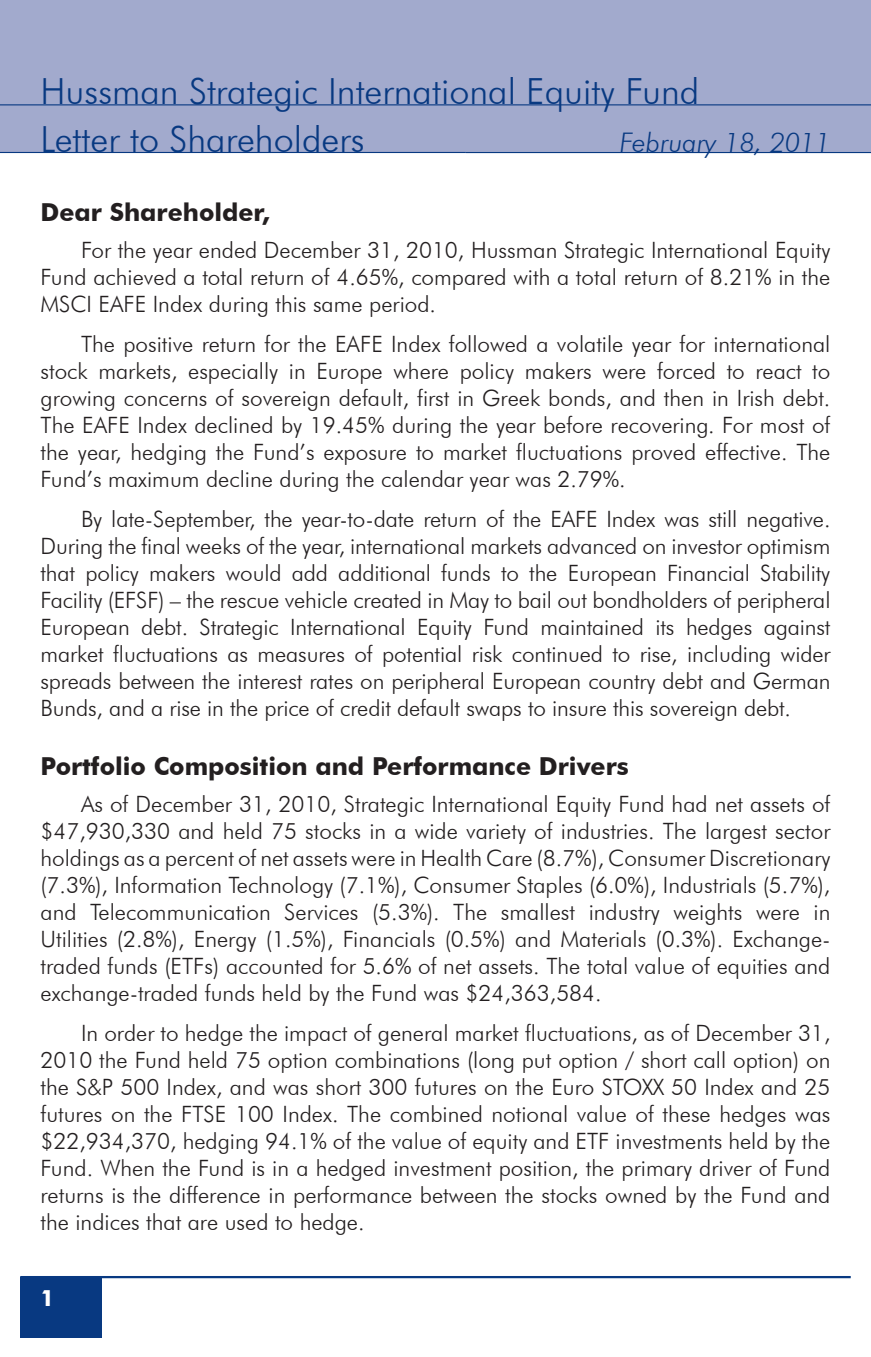
<style>
.page{position:relative;width:871px;height:1357px;background:#fff}
.page>*{position:absolute;margin:0;border:0;box-sizing:border-box;transform-origin:0 0}
.Page_Header{font:300 36px "Futura BT";color:#083981}
.Page_Header-2{font:italic 300 27px "Futura BT";color:#083981}
.Notes_Header{font:700 24.75px "Futura BT";color:#231f20}
.Body_Copy{font:300 22.5px/27px "Futura BT";color:#231f20;text-align:justify}
.Page{font:700 22.5px "Futura BT";color:#fff}
</style>
<div class="page">
<div style="left:20px;top:1277px;width:81px;height:61px;background:#083981"></div>
<hr style="left:20px;top:1276px;width:830px;height:2px;background:#083981">
<div style="left:0;top:0;width:871px;height:152px;background:#a2aacd"></div>
<hr style="left:0;top:104px;width:871px;height:1px;background:#083981">
<hr style="left:0;top:152px;width:466px;height:1px;background:#083981">
<hr style="left:466px;top:152px;width:405px;height:1px;background:#083981">
<p class="Page_Header" style="left:40px;top:70px;width:660px">Hussman Strategic International Equity Fund</p>
<p class="Page_Header" style="left:40px;top:117px;width:325px">Letter to Shareholders</p>
<p class="Page_Header-2" style="left:620px;top:126px;width:212px">February 18, 2011</p>
<p class="Notes_Header" style="left:40px;top:197px;width:231px">Dear Shareholder,</p>
<p class="Body_Copy" style="left:40px;top:236px;width:791px;text-indent:40px">For the year ended December 31, 2010, Hussman Strategic International Equity Fund achieved a total return of 4.65%, compared with a total return of 8.21% in the MSCI EAFE Index during this same period.</p>
<p class="Body_Copy" style="left:40px;top:330px;width:791px;text-indent:40px">The positive return for the EAFE Index followed a volatile year for international stock markets, especially in Europe where policy makers were forced to react to growing concerns of sovereign default, first in Greek bonds, and then in Irish debt.<br>The EAFE Index declined by 19.45% during the year before recovering. For most of the year, hedging the Fund’s exposure to market fluctuations proved effective. The Fund’s maximum decline during the calendar year was 2.79%.</p>
<p class="Body_Copy" style="left:40px;top:505px;width:791px;text-indent:40px">By late-September, the year-to-date return of the EAFE Index was still negative.<br>During the final weeks of the year, international markets advanced on investor optimism that policy makers would add additional funds to the European Financial Stability Facility (EFSF) – the rescue vehicle created in May to bail out bondholders of peripheral European debt. Strategic International Equity Fund maintained its hedges against market fluctuations as measures of potential risk continued to rise, including wider spreads between the interest rates on peripheral European country debt and German Bunds, and a rise in the price of credit default swaps to insure this sovereign debt.</p>
<p class="Notes_Header" style="left:40px;top:751px;width:590px">Portfolio Composition and Performance Drivers</p>
<p class="Body_Copy" style="left:40px;top:790px;width:791px;text-indent:40px">As of December 31, 2010, Strategic International Equity Fund had net assets of $47,930,330 and held 75 stocks in a wide variety of industries. The largest sector holdings as a percent of net assets were in Health Care (8.7%), Consumer Discretionary (7.3%), Information Technology (7.1%), Consumer Staples (6.0%), Industrials (5.7%), and Telecommunication Services (5.3%). The smallest industry weights were in Utilities (2.8%), Energy (1.5%), Financials (0.5%) and Materials (0.3%). Exchange&shy;traded funds (ETFs) accounted for 5.6% of net assets. The total value of equities and exchange-traded funds held by the Fund was $24,363,584.</p>
<p class="Body_Copy" style="left:40px;top:1019px;width:791px;text-indent:40px">In order to hedge the impact of general market fluctuations, as of December 31, 2010 the Fund held 75 option combinations (long put option / short call option) on the S&amp;P 500 Index, and was short 300 futures on the Euro STOXX 50 Index and 25 futures on the FTSE 100 Index. The combined notional value of these hedges was $22,934,370, hedging 94.1% of the value of equity and ETF investments held by the Fund. When the Fund is in a hedged investment position, the primary driver of Fund returns is the difference in performance between the stocks owned by the Fund and the indices that are used to hedge.</p>
<p class="Page" style="left:40px;top:1284px;width:16px">1</p>
</div>
